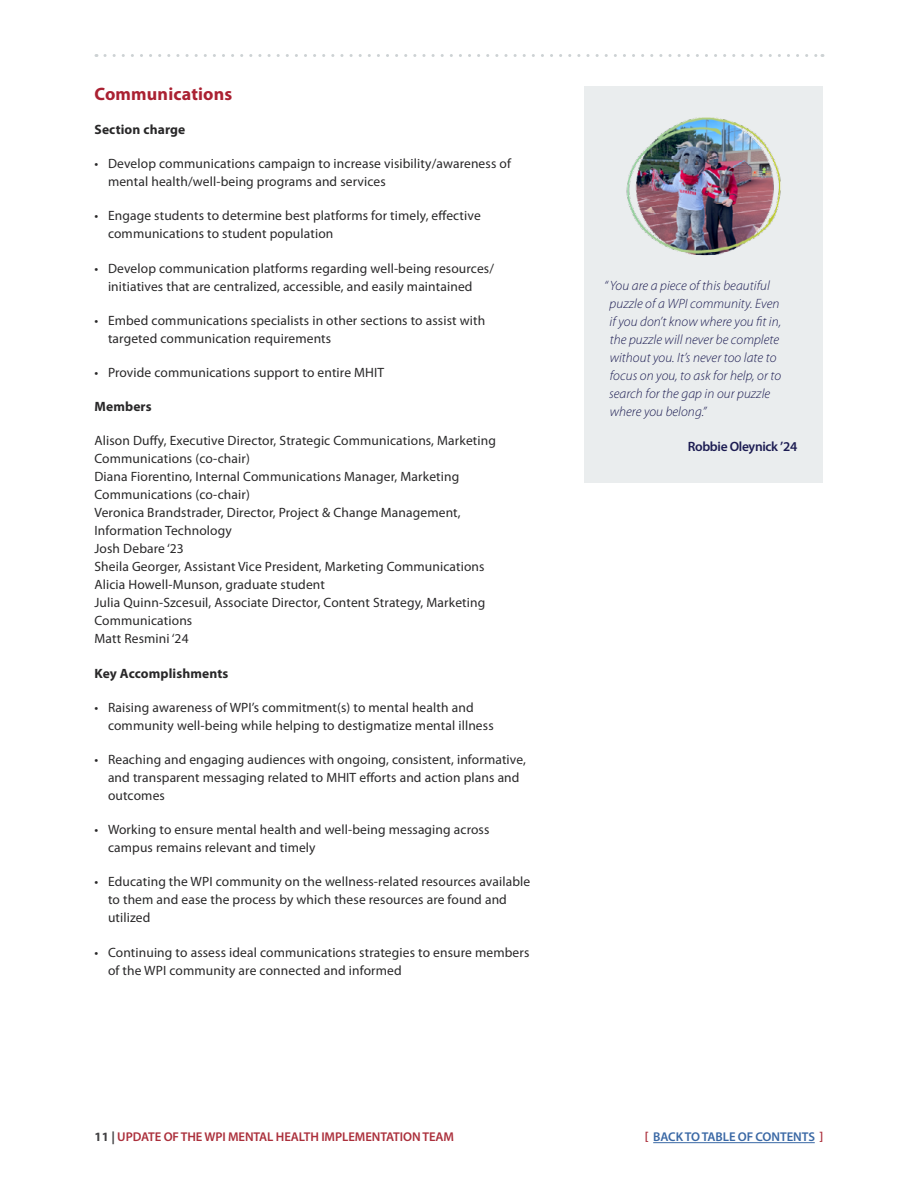
<style>
.page{position:relative;width:918px;height:1188px;background:#fff}
.page>*{position:absolute;margin:0;border:0;box-sizing:border-box;transform-origin:0 0}
.t1{font:700 18px "Myriad Pro";letter-spacing:.01em;color:#aa2132}
.t2{font:13.5px/18px "Myriad Pro";letter-spacing:.01em;color:#292829}
.t3{font:italic 300 13.5px/18px "Myriad Pro";letter-spacing:.005em;color:#1c1c52}
.t4{font:700 13.5px "Myriad Pro";letter-spacing:.01em;color:#292829}
.t5{font:600 13.5px "Myriad Pro";letter-spacing:-.025em;color:#1c1c52}
.t6{font:600 12.75px "Myriad Pro";letter-spacing:-.005em;color:#ab2f3b}
.t7{font:600 12.75px "Myriad Pro";letter-spacing:-.005em;color:#3a68a5}
.s1{font-weight:700;color:#414042}
.s2{color:#ab2f3b}
</style>
<div class="page">
<svg style="left:105px;top:54px;width:718px;height:3px"></svg>
<hr style="left:653px;top:1142px;width:162px;height:1px;background:#3a68a5">
<div style="left:584px;top:86px;width:239px;height:397px;background:#eaedee"></div>
<img style="left:626px;top:117px;width:155px;height:139px">
<h1 class="t1" style="left:94px;top:82px;width:139px">Communications</h1>
<p class="t4" style="left:94px;top:121px;width:92px">Section charge</p>
<p class="t2" style="left:108px;top:155px;width:404px;text-indent:-14px">• Develop communications campaign to increase visibility/awareness of mental health/well-being programs and services</p>
<p class="t2" style="left:108px;top:207px;width:374px;text-indent:-14px">• Engage students to determine best platforms for timely, effective communications to student population</p>
<p class="t2" style="left:94px;top:259px;width:401px;text-align:center">• Develop communication platforms regarding well-being resources/ initiatives that are centralized, accessible, and easily maintained</p>
<p class="t2" style="left:108px;top:311px;width:379px;text-indent:-14px">• Embed communications specialists in other sections to assist with targeted communication requirements</p>
<p class="t2" style="left:94px;top:363px;width:291px">• Provide communications support to entire MHIT</p>
<p class="t4" style="left:94px;top:398px;width:59px">Members</p>
<p class="t2" style="left:94px;top:432px;width:403px">Alison Duffy, Executive Director, Strategic Communications, Marketing Communications (co-chair)<br>Diana Fiorentino, Internal Communications Manager, Marketing Communications (co-chair)<br>Veronica Brandstrader, Director, Project &amp; Change Management, Information Technology<br>Josh Debare ‘23<br>Sheila Georger, Assistant Vice President, Marketing Communications Alicia Howell-Munson, graduate student<br>Julia Quinn-Szcesuil, Associate Director, Content Strategy, Marketing Communications<br>Matt Resmini ‘24</p>
<p class="t4" style="left:94px;top:664px;width:135px">Key Accomplishments</p>
<p class="t2" style="left:108px;top:698px;width:387px;text-indent:-14px">• Raising awareness of WPI’s commitment(s) to mental health and community well-being while helping to destigmatize mental illness</p>
<p class="t2" style="left:108px;top:750px;width:419px;text-indent:-14px">• Reaching and engaging audiences with ongoing, consistent, informative, and transparent messaging related to MHIT efforts and action plans and outcomes</p>
<p class="t2" style="left:108px;top:820px;width:383px;text-indent:-14px">• Working to ensure mental health and well-being messaging across campus remains relevant and timely</p>
<p class="t2" style="left:108px;top:873px;width:424px;text-indent:-14px">• Educating the WPI community on the wellness-related resources available to them and ease the process by which these resources are found and utilized</p>
<p class="t2" style="left:108px;top:943px;width:423px;text-indent:-14px">• Continuing to assess ideal communications strategies to ensure members of the WPI community are connected and informed</p>
<p class="t3" style="left:609px;top:277px;width:174px;text-indent:-5px">“ You are a piece of this beautiful puzzle of a WPI community. Even if you don’t know where you fit in, the puzzle will never be complete without you. It’s never too late to focus on you, to ask for help, or to search for the gap in our puzzle where you belong.”</p>
<p class="t5" style="left:688px;top:437px;width:111px">Robbie Oleynick ’24</p>
<p class="t6" style="left:94px;top:1129px;width:361px"><span class="s1">11 |</span> UPDATE OF THE WPI MENTAL HEALTH IMPLEMENTATION TEAM</p>
<p class="t7" style="left:645px;top:1129px;width:180px"><span class="s2">[</span> BACK TO TABLE OF CONTENTS <span class="s2">]</span></p>
</div>
